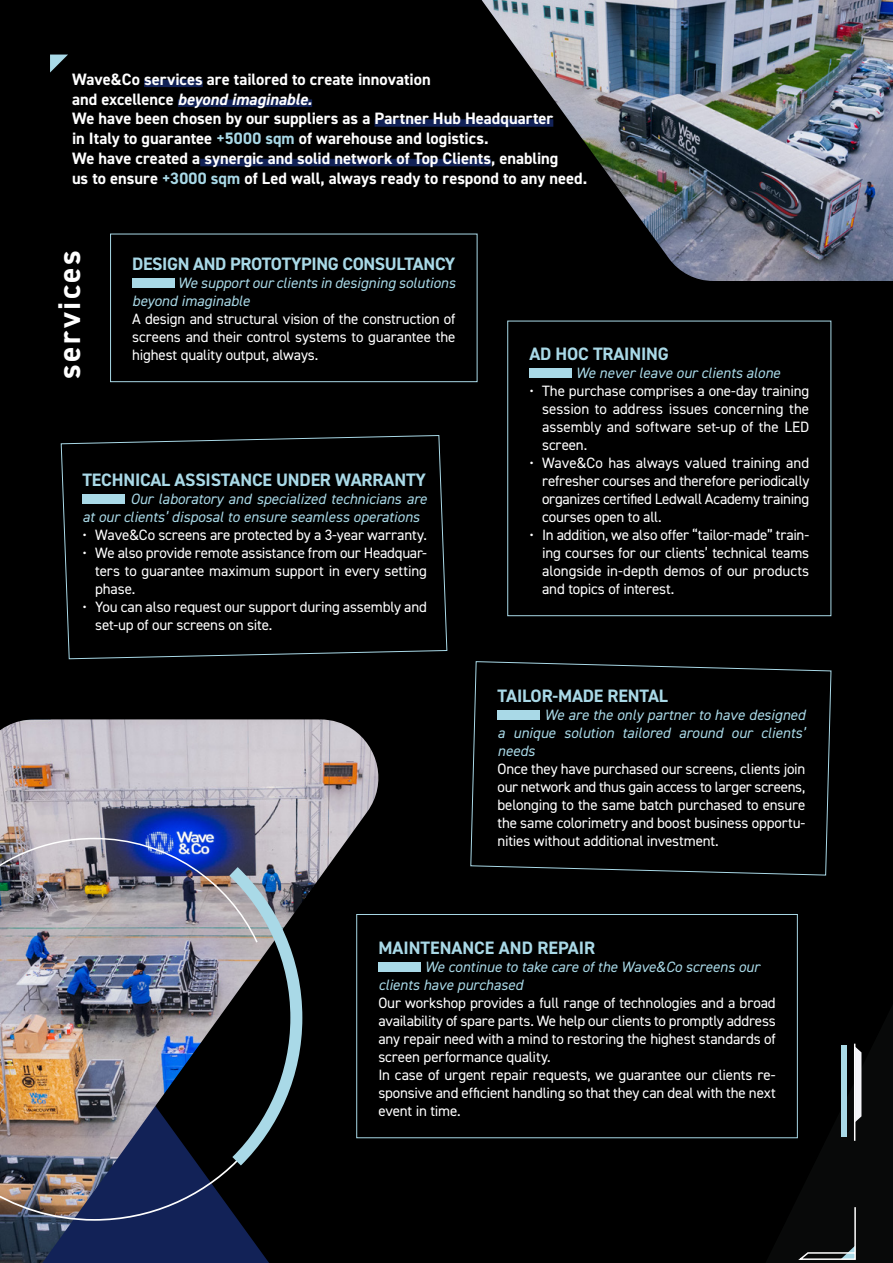
<style>
.page{position:relative;width:893px;height:1263px;background:#000}
.page>*{position:absolute;margin:0;border:0;box-sizing:border-box;transform-origin:0 0}
.t1{font:700 31.5px "DIN2014";letter-spacing:.075em;color:#fff}
.t2{font:700 18px "DIN2014";letter-spacing:-.01em;color:#a9d9e7}
.t3{font:700 16.5px/19.8px "DIN2014";color:#fff}
.t4{font:15px/18px "DIN2014";letter-spacing:-.01em;color:#fff;text-align:justify}
.t5{font:italic 15px/18px "DIN2014";color:#a9d9e7}
.s1{font-style:italic}
.s2{color:#a9d9e7}
</style>
<div class="page">
<img style="left:0;top:719px;width:388px;height:544px">
<img style="left:0;top:837px;width:259px;height:17px">
<img style="left:0;top:1178px;width:298px;height:43px">
<img style="left:0;top:854px;width:308px;height:324px">
<img style="left:387px;top:0;width:506px;height:281px">
<svg style="left:50px;top:55px;width:18px;height:18px"></svg>
<svg style="left:760px;top:1043px;width:102px;height:217px"></svg>
<div style="left:144px;top:80px;width:59px;height:7px;background:#122257"></div>
<div style="left:178px;top:99px;width:134px;height:8px;background:#122257"></div>
<div style="left:375px;top:119px;width:178px;height:8px;background:#122257"></div>
<div style="left:200px;top:159px;width:291px;height:7px;background:#122257"></div>
<div style="left:132px;top:279px;width:43px;height:9px;background:#a9d9e7"></div>
<div style="left:110px;top:234px;width:367px;height:148px;border:1px solid #a9d9e7"></div>
<div style="left:529px;top:369px;width:43px;height:9px;background:#a9d9e7"></div>
<div style="left:507px;top:321px;width:324px;height:295px;border:1px solid #a9d9e7"></div>
<svg style="left:470px;top:661px;width:362px;height:215px"></svg>
<div style="left:497px;top:711px;width:43px;height:9px;background:#a9d9e7"></div>
<div style="left:378px;top:963px;width:43px;height:9px;background:#a9d9e7"></div>
<div style="left:356px;top:914px;width:442px;height:224px;border:1px solid #a9d9e7"></div>
<svg style="left:60px;top:435px;width:388px;height:224px"></svg>
<p class="t3" style="left:72px;top:69px;width:517px">Wave&amp;Co services are tailored to create innovation<br>and excellence <span class="s1">beyond imaginable.<br></span>We have been chosen by our suppliers as a Partner Hub Headquarter<br>in Italy to guarantee <span class="s2">+5000 sqm</span> of warehouse and logistics.<br>We have created a synergic and solid network of Top Clients, enabling<br>us to ensure <span class="s2">+3000 sqm</span> of Led wall, always ready to respond to any need.</p>
<h1 class="t1" style="left:48px;top:379px;width:130px;rotate:-90deg">services</h1>
<p class="t2" style="left:132px;top:252px;width:325px">DESIGN AND PROTOTYPING CONSULTANCY</p>
<p class="t5" style="left:132px;top:274px;width:325px;text-indent:46px">We support our clients in designing solutions beyond imaginable</p>
<p class="t4" style="left:132px;top:310px;width:325px">A design and structural vision of the construction of screens and their control systems to guarantee the highest quality output, always.</p>
<p class="t2" style="left:82px;top:468px;width:345px">TECHNICAL ASSISTANCE UNDER WARRANTY</p>
<p class="t5" style="left:82px;top:490px;width:346px;text-indent:48px">Our laboratory and specialized technicians are at our clients’ disposal to ensure seamless operations</p>
<p class="t4" style="left:82px;top:526px;width:346px">• Wave&amp;Co screens are protected by a 3-year warranty.</p>
<p class="t4" style="left:95px;top:544px;width:333px;text-indent:-13px">• We also provide remote assistance from our Headquar&shy;ters to guarantee maximum support in every setting phase.</p>
<p class="t4" style="left:95px;top:598px;width:333px;text-indent:-13px">• You can also request our support during assembly and set-up of our screens on site.</p>
<p class="t2" style="left:529px;top:342px;width:141px">AD HOC TRAINING</p>
<p class="t5" style="left:576px;top:364px;width:206px">We never leave our clients alone</p>
<p class="t4" style="left:542px;top:382px;width:269px;text-indent:-13px">• The purchase comprises a one-day training session to address issues concerning the assembly and software set-up of the LED screen.</p>
<p class="t4" style="left:542px;top:454px;width:269px;text-indent:-13px">• Wave&amp;Co has always valued training and refresher courses and therefore periodically organizes certified Ledwall Academy training courses open to all.</p>
<p class="t4" style="left:542px;top:526px;width:269px;text-indent:-13px">• In addition, we also offer “tailor-made” train&shy;ing courses for our clients’ technical teams alongside in-depth demos of our products and topics of interest.</p>
<p class="t2" style="left:497px;top:684px;width:172px">TAILOR-MADE RENTAL</p>
<p class="t5" style="left:497px;top:706px;width:309px;text-align:justify;text-indent:47px">We are the only partner to have designed a unique solution tailored around our clients’ needs</p>
<p class="t4" style="left:497px;top:760px;width:309px">Once they have purchased our screens, clients join our network and thus gain access to larger screens, belonging to the same batch purchased to ensure the same colorimetry and boost business opportu&shy;nities without additional investment.</p>
<p class="t2" style="left:378px;top:936px;width:218px">MAINTENANCE AND REPAIR</p>
<p class="t5" style="left:378px;top:958px;width:383px;text-indent:47px">We continue to take care of the Wave&amp;Co screens our clients have purchased</p>
<p class="t4" style="left:378px;top:994px;width:399px;text-align:left">Our workshop provides a full range of technologies and a broad availability of spare parts. We help our clients to promptly address any repair need with a mind to restoring the highest standards of screen performance quality.<br>In case of urgent repair requests, we guarantee our clients re&shy;sponsive and efficient handling so that they can deal with the next event in time.</p>
</div>
